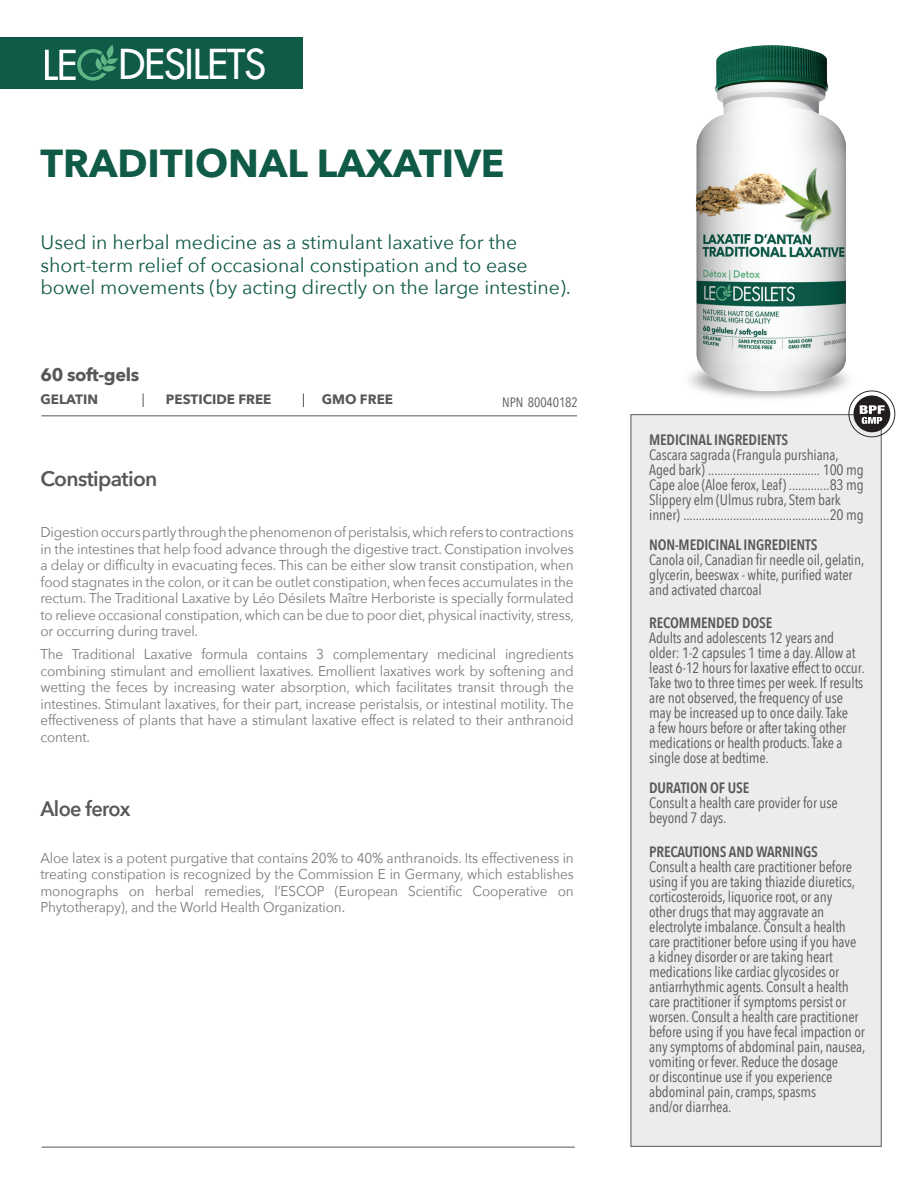
<style>
.page{position:relative;width:918px;height:1188px;background:#fff}
.page>*{position:absolute;margin:0;border:0;box-sizing:border-box;transform-origin:0 0}
.t1{font:40.05px "Futura";letter-spacing:-.025em;color:#fff}
.t2{font:700 39px "Avenir Next";color:#105a48}
.t3{font:600 21px "Avenir Next";letter-spacing:-.03em;color:#57585a}
.t4{font:600 21px "Avenir Next";letter-spacing:-.03em;color:#57585a;scale:.95 1}
.t5{font:19.5px/22.5px "Avenir Next";color:#105a48}
.t6{font:700 18px "Avenir Next";letter-spacing:-.02em;color:#57585a}
.t7{font:15px/15px "Avenir Next Condensed";letter-spacing:-.01em;color:#57585a}
.t8{font:600 15px "Avenir Next Condensed";letter-spacing:-.01em;color:#57585a}
.t9{font:14.25px/16.5px "Avenir Next";letter-spacing:-.01em;color:#787a7d;text-align:justify;scale:.95 1}
.t10{font:700 13.5px "Avenir Next";color:#57585a}
.t11{font:13.5px "Avenir Next Condensed";letter-spacing:-.01em;color:#57585a}
</style>
<div class="page">
<div style="left:631px;top:414px;width:250px;height:733px;background:#ececee"></div>
<hr style="left:41px;top:416px;width:536px;height:1px;background:#57585a">
<svg style="left:303px;top:394px;width:1px;height:13px"></svg>
<svg style="left:143px;top:394px;width:1px;height:13px"></svg>
<div style="left:0;top:38px;width:303px;height:51px;background:#105a48"></div>
<svg style="left:45px;top:45px;width:73px;height:36px"></svg>
<svg style="left:848px;top:390px;width:47px;height:47px"></svg>
<hr style="left:42px;top:1147px;width:533px;height:1px;background:#57585a">
<img style="left:689px;top:45px;width:175px;height:358px">
<p class="t1" style="left:119px;top:39px;width:149px">DESILETS</p>
<p class="t2" style="left:40px;top:130px;width:466px">TRADITIONAL LAXATIVE</p>
<p class="t5" style="left:40px;top:230px;width:532px">Used in herbal medicine as a stimulant laxative for the short-term relief of occasional constipation and to ease bowel movements (by acting directly on the large intestine).</p>
<p class="t6" style="left:40px;top:359px;width:100px">60 soft-gels</p>
<p class="t10" style="left:40px;top:388px;width:59px">GELATIN</p>
<p class="t10" style="left:166px;top:388px;width:107px">PESTICIDE FREE</p>
<p class="t10" style="left:322px;top:388px;width:73px">GMO FREE</p>
<p class="t11" style="left:502px;top:390px;width:77px">NPN 80040182</p>
<p class="t3" style="left:40px;top:461px;width:118px">Constipation</p>
<p class="t9" style="left:40px;top:523px;width:563px">Digestion occurs partly through the phenomenon of peristalsis, which refers to contractions in the intestines that help food advance through the digestive tract. Constipation involves a delay or difficulty in evacuating feces. This can be either slow transit constipation, when food stagnates in the colon, or it can be outlet constipation, when feces accumulates in the rectum. The Traditional Laxative by Léo Désilets Maître Herboriste is specially formulated to relieve occasional constipation, which can be due to poor diet, physical inactivity, stress, or occurring during travel.</p>
<p class="t9" style="left:40px;top:646px;width:563px">The Traditional Laxative formula contains 3 complementary medicinal ingredients combining stimulant and emollient laxatives. Emollient laxatives work by softening and wetting the feces by increasing water absorption, which facilitates transit through the intestines. Stimulant laxatives, for their part, increase peristalsis, or intestinal motility. The effectiveness of plants that have a stimulant laxative effect is related to their anthranoid content.</p>
<p class="t4" style="left:40px;top:791px;width:96px">Aloe ferox</p>
<p class="t9" style="left:40px;top:849px;width:563px">Aloe latex is a potent purgative that contains 20% to 40% anthranoids. Its effectiveness in treating constipation is recognized by the Commission E in Germany, which establishes monographs on herbal remedies, l’ESCOP (European Scientific Cooperative on Phytotherapy), and the World Health Organization.</p>
<p class="t8" style="left:649px;top:427px;width:140px">MEDICINAL INGREDIENTS</p>
<p class="t7" style="left:649px;top:446px;width:216px">Cascara sagrada (Frangula purshiana,<br>Aged bark) .................................... 100 mg</p>
<p class="t7" style="left:649px;top:476px;width:216px">Cape aloe (Aloe ferox, Leaf) .............83 mg</p>
<p class="t7" style="left:649px;top:491px;width:216px">Slippery elm (Ulmus rubra, Stem bark inner) ...............................................20 mg</p>
<p class="t8" style="left:649px;top:532px;width:170px">NON-MEDICINAL INGREDIENTS</p>
<p class="t7" style="left:649px;top:551px;width:217px">Canola oil, Canadian fir needle oil, gelatin, glycerin, beeswax - white, purified water and activated charcoal</p>
<p class="t8" style="left:649px;top:610px;width:125px">RECOMMENDED DOSE</p>
<p class="t7" style="left:649px;top:629px;width:217px">Adults and adolescents 12 years and older: 1-2 capsules 1 time a day. Allow at least 6-12 hours for laxative effect to occur.<br>Take two to three times per week. If results are not observed, the frequency of use may be increased up to once daily. Take<br>a few hours before or after taking other medications or health products. Take a single dose at bedtime.</p>
<p class="t8" style="left:649px;top:775px;width:102px">DURATION OF USE</p>
<p class="t7" style="left:649px;top:794px;width:190px">Consult a health care provider for use beyond 7 days.</p>
<p class="t8" style="left:649px;top:839px;width:170px">PRECAUTIONS AND WARNINGS</p>
<p class="t7" style="left:649px;top:859px;width:218px">Consult a health care practitioner before using if you are taking thiazide diuretics, corticosteroids, liquorice root, or any<br>other drugs that may aggravate an electrolyte imbalance. Consult a health care practitioner before using if you have a kidney disorder or are taking heart medications like cardiac glycosides or antiarrhythmic agents. Consult a health care practitioner if symptoms persist or worsen. Consult a health care practitioner before using if you have fecal impaction or any symptoms of abdominal pain, nausea, vomiting or fever. Reduce the dosage<br>or discontinue use if you experience abdominal pain, cramps, spasms</p>
<p class="t7" style="left:649px;top:1099px;width:84px">and/or diarrhea.</p>
</div>
